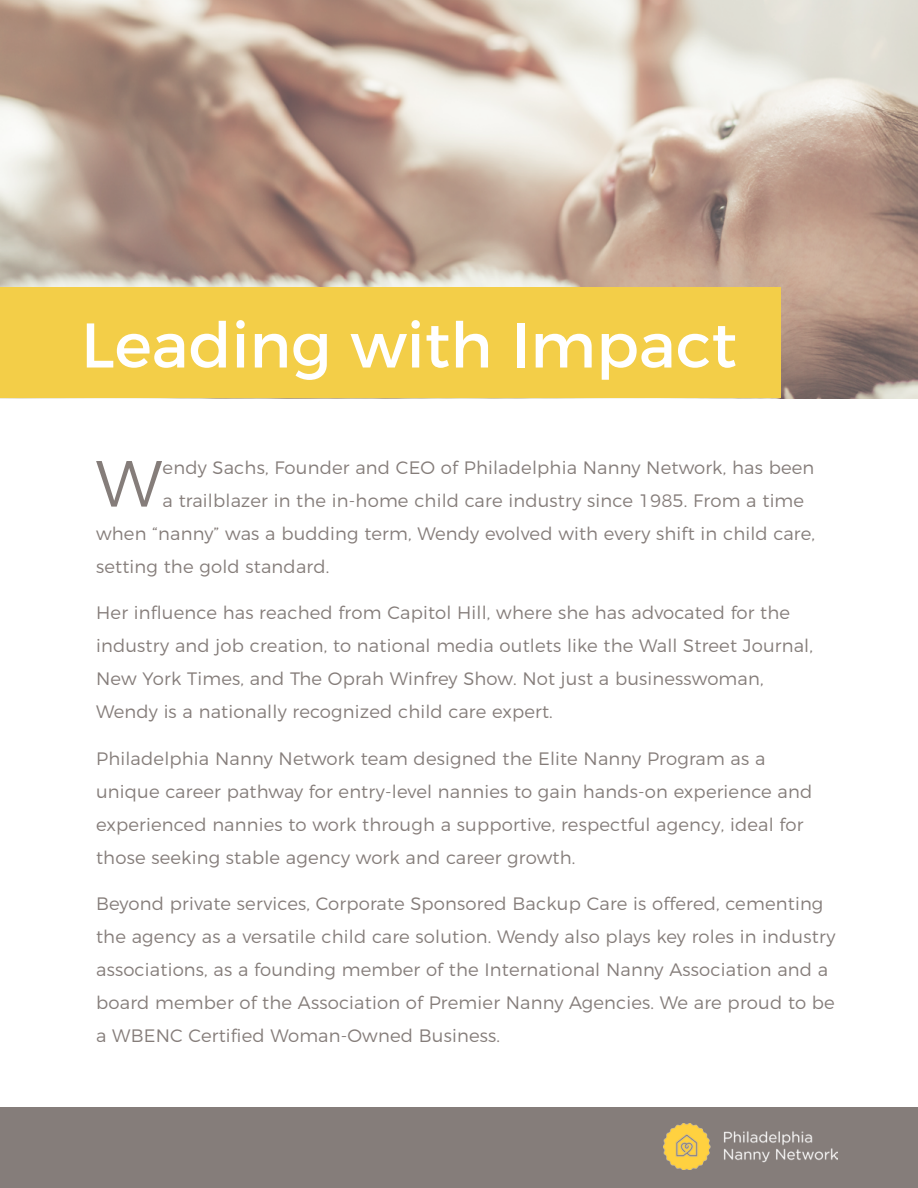
<style>
.page{position:relative;width:918px;height:1188px;background:#fff}
.page>*{position:absolute;margin:0;border:0;box-sizing:border-box;transform-origin:0 0}
.t1{font:300 65.1px "Montserrat";color:#857d7a}
.t2{font:63px "Montserrat";color:#fff}
.t3{font:300 18px/33px "Montserrat";letter-spacing:.01em;color:#857d7a}
</style>
<div class="page">
<img style="left:0;top:0;width:918px;height:398px">
<div style="left:0;top:287px;width:781px;height:111px;background:#f3ce48"></div>
<div style="left:0;top:1107px;width:918px;height:81px;background:#857d7a"></div>
<img style="left:664px;top:1123px;width:174px;height:47px">
<h2 class="t2" style="left:81px;top:295px;width:657px">Leading with Impact</h2>
<h1 class="t1" style="left:96px;top:433px;width:68px">W</h1>
<p class="t3" style="left:163px;top:449px;width:653px">endy Sachs, Founder and CEO of Philadelphia Nanny Network, has been</p>
<p class="t3" style="left:163px;top:482px;width:643px">a trailblazer in the in-home child care industry since 1985. From a time</p>
<p class="t3" style="left:96px;top:515px;width:721px">when “nanny” was a budding term, Wendy evolved with every shift in child care,</p>
<p class="t3" style="left:96px;top:548px;width:235px">setting the gold standard.</p>
<p class="t3" style="left:96px;top:595px;width:718px">Her influence has reached from Capitol Hill, where she has advocated for the industry and job creation, to national media outlets like the Wall Street Journal, New York Times, and The Oprah Winfrey Show. Not just a businesswoman, Wendy is a nationally recognized child care expert.</p>
<p class="t3" style="left:96px;top:740px;width:718px">Philadelphia Nanny Network team designed the Elite Nanny Program as a unique career pathway for entry-level nannies to gain hands-on experience and experienced nannies to work through a supportive, respectful agency, ideal for those seeking stable agency work and career growth.</p>
<p class="t3" style="left:96px;top:886px;width:741px">Beyond private services, Corporate Sponsored Backup Care is offered, cementing the agency as a versatile child care solution. Wendy also plays key roles in industry associations, as a founding member of the International Nanny Association and a board member of the Association of Premier Nanny Agencies. We are proud to be a WBENC Certified Woman-Owned Business.</p>
</div>
